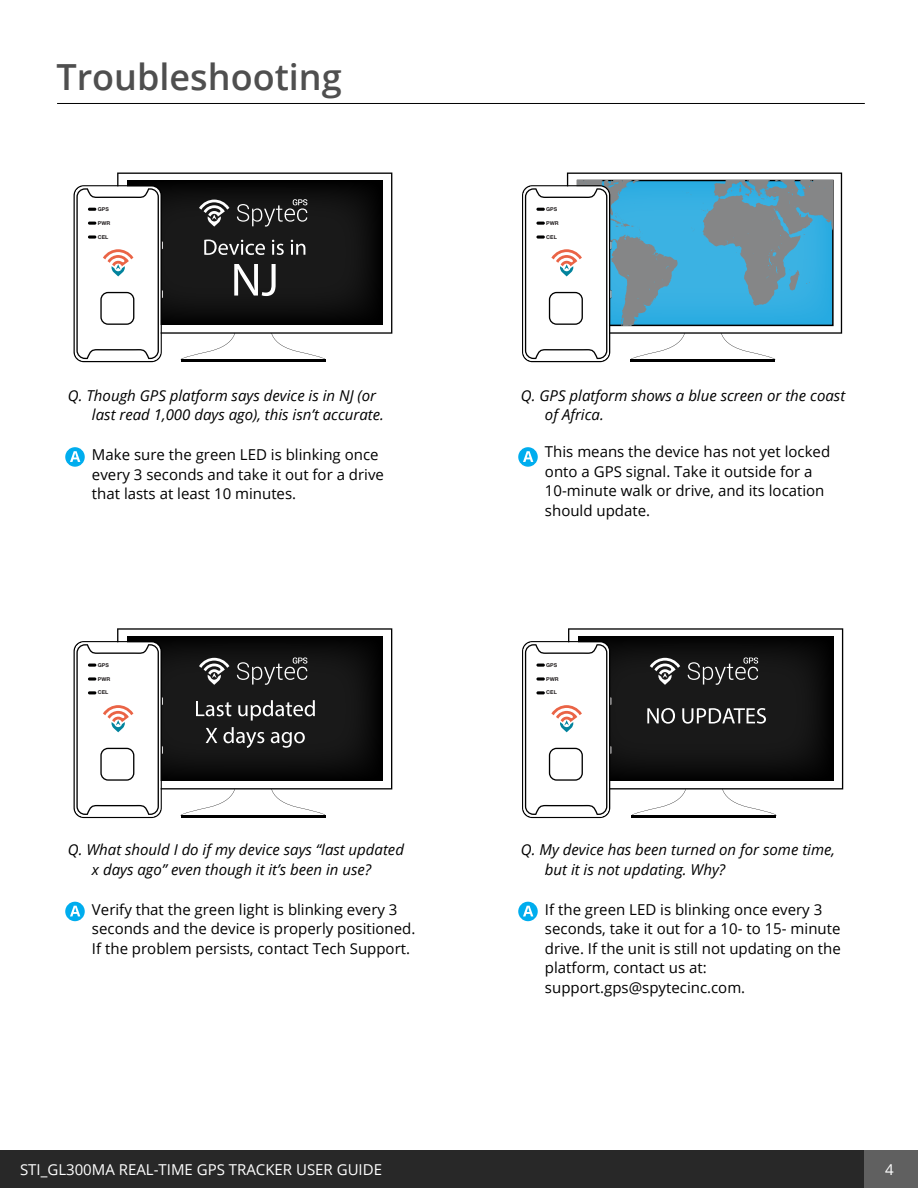
<style>
.page{position:relative;width:918px;height:1188px;background:#fff}
.page>*{position:absolute;margin:0;border:0;box-sizing:border-box;transform-origin:0 0}
.t1{font:600 36px "Open Sans";color:#4f4f4f}
.t2{font:15px/19.5px "Open Sans";color:#000}
.t3{font:italic 15px/19.5px "Open Sans";color:#000}
.t4{font:15px "Open Sans";color:#fff}
.t5{font:700 5.25px "Helvetica Neue LT Std";color:#231f20}
</style>
<div class="page">
<hr style="left:57px;top:103px;width:808px;height:1px;background:#000">
<div style="left:54px;top:1151px;width:864px;height:37px;background:#606060"></div>
<div style="left:0;top:1151px;width:864px;height:37px;background:#282828"></div>
<svg style="left:65px;top:447px;width:20px;height:20px"></svg>
<svg style="left:70px;top:451px;width:10px;height:11px"></svg>
<svg style="left:65px;top:902px;width:20px;height:19px"></svg>
<svg style="left:70px;top:906px;width:10px;height:10px"></svg>
<svg style="left:518px;top:902px;width:20px;height:19px"></svg>
<svg style="left:523px;top:906px;width:10px;height:10px"></svg>
<svg style="left:518px;top:447px;width:20px;height:20px"></svg>
<svg style="left:523px;top:451px;width:10px;height:11px"></svg>
<svg style="left:180px;top:334px;width:146px;height:26px"></svg>
<svg style="left:117px;top:173px;width:275px;height:161px"></svg>
<hr style="left:181px;top:360px;width:144px;height:2px;background:#000">
<svg style="left:128px;top:180px;width:255px;height:145px;background:#111"></svg>
<svg style="left:204px;top:240px;width:61px;height:15px"></svg>
<svg style="left:272px;top:240px;width:12px;height:15px"></svg>
<svg style="left:291px;top:240px;width:14px;height:15px"></svg>
<svg style="left:234px;top:264px;width:42px;height:32px"></svg>
<svg style="left:567px;top:173px;width:275px;height:161px"></svg>
<svg style="left:180px;top:789px;width:146px;height:27px"></svg>
<svg style="left:117px;top:628px;width:275px;height:161px"></svg>
<hr style="left:181px;top:815px;width:144px;height:3px;background:#000">
<svg style="left:128px;top:636px;width:255px;height:145px;background:#111"></svg>
<svg style="left:196px;top:701px;width:35px;height:15px"></svg>
<svg style="left:238px;top:700px;width:77px;height:21px;background:#505050"></svg>
<svg style="left:206px;top:728px;width:11px;height:15px"></svg>
<svg style="left:223px;top:727px;width:41px;height:21px"></svg>
<svg style="left:271px;top:732px;width:34px;height:16px"></svg>
<svg style="left:631px;top:789px;width:146px;height:27px"></svg>
<svg style="left:568px;top:628px;width:275px;height:161px"></svg>
<hr style="left:632px;top:815px;width:144px;height:3px;background:#000">
<svg style="left:579px;top:636px;width:255px;height:145px;background:#111"></svg>
<svg style="left:647px;top:708px;width:28px;height:16px"></svg>
<svg style="left:682px;top:708px;width:84px;height:16px"></svg>
<svg style="left:74px;top:641px;width:89px;height:177px"></svg>
<svg style="left:74px;top:185px;width:89px;height:177px"></svg>
<svg style="left:522px;top:641px;width:90px;height:177px"></svg>
<svg style="left:522px;top:180px;width:311px;height:182px"></svg>
<svg style="left:199px;top:658px;width:30px;height:27px"></svg>
<svg style="left:237px;top:657px;width:70px;height:28px;background:#3d3d3d"></svg>
<svg style="left:199px;top:200px;width:30px;height:27px"></svg>
<svg style="left:237px;top:199px;width:70px;height:28px;background:#3c3c3c"></svg>
<svg style="left:650px;top:658px;width:30px;height:27px"></svg>
<svg style="left:688px;top:657px;width:70px;height:28px;background:#3d3d3d"></svg>
<h1 class="t1" style="left:56px;top:53px;width:287px">Troubleshooting</h1>
<p class="t5" style="left:98px;top:206px;width:13px">GPS</p>
<p class="t5" style="left:98px;top:220px;width:14px">PWR</p>
<p class="t5" style="left:98px;top:233px;width:12px">CEL</p>
<p class="t5" style="left:546px;top:206px;width:13px">GPS</p>
<p class="t5" style="left:546px;top:220px;width:14px">PWR</p>
<p class="t5" style="left:546px;top:233px;width:12px">CEL</p>
<p class="t3" style="left:92px;top:385px;width:293px;text-indent:-24px">Q. Though GPS platform says device is in NJ (or last read 1,000 days ago), this isn’t accurate.</p>
<p class="t2" style="left:92px;top:445px;width:294px">Make sure the green LED is blinking once every 3 seconds and take it out for a drive that lasts at least 10 minutes.</p>
<p class="t3" style="left:545px;top:385px;width:302px;text-indent:-24px">Q. GPS platform shows a blue screen or the coast of Africa.</p>
<p class="t2" style="left:545px;top:442px;width:287px">This means the device has not yet locked onto a GPS signal. Take it outside for a 10-minute walk or drive, and its location should update.</p>
<p class="t5" style="left:98px;top:662px;width:13px">GPS</p>
<p class="t5" style="left:98px;top:676px;width:14px">PWR</p>
<p class="t5" style="left:98px;top:689px;width:12px">CEL</p>
<p class="t5" style="left:546px;top:662px;width:13px">GPS</p>
<p class="t5" style="left:546px;top:676px;width:14px">PWR</p>
<p class="t5" style="left:546px;top:689px;width:12px">CEL</p>
<p class="t3" style="left:68px;top:840px;width:338px;text-align:center">Q. What should I do if my device says “last updated x days ago” even though it it’s been in use?</p>
<p class="t2" style="left:92px;top:899px;width:325px">Verify that the green light is blinking every 3 seconds and the device is properly positioned.<br>If the problem persists, contact Tech Support.</p>
<p class="t3" style="left:545px;top:840px;width:292px;text-indent:-24px">Q. My device has been turned on for some time, but it is not updating. Why?</p>
<p class="t2" style="left:545px;top:899px;width:297px">If the green LED is blinking once every 3 seconds, take it out for a 10- to 15- minute drive. If the unit is still not updating on the platform, contact us at: support.gps@spytecinc.com.</p>
<p class="t4" style="left:20px;top:1159px;width:364px">STI_GL300MA REAL-TIME GPS TRACKER USER GUIDE</p>
<p class="t4" style="left:885px;top:1159px;width:10px">4</p>
</div>
